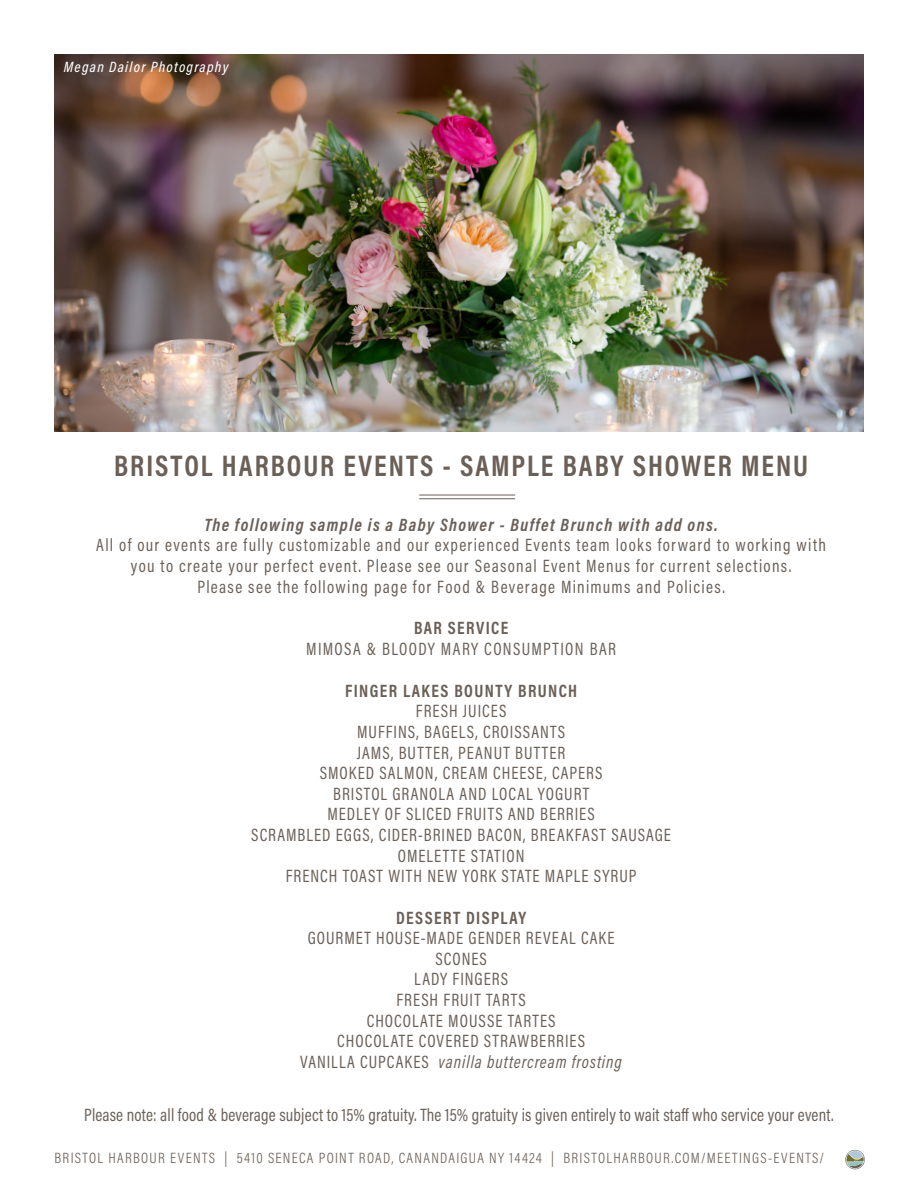
<style>
.page{position:relative;width:918px;height:1188px;background:#fff}
.page>*{position:absolute;margin:0;border:0;box-sizing:border-box;transform-origin:0 0}
.t1{font:700 30px "Acumin Pro Cond";letter-spacing:.07em;color:#6a6058;scale:.95 1}
.t2{font:18px/20.7px "Acumin Pro Cond";letter-spacing:.065em;color:#6a6058;text-align:center;scale:.95 1}
.t3{font:18px "Acumin Pro Cond";letter-spacing:.01em;color:#6a6058;scale:.95 1}
.t4{font:italic 700 18px "Acumin Pro Cond";letter-spacing:.085em;color:#6a6058;scale:.95 1}
.t5{font:700 18px "Acumin Pro Cond";letter-spacing:.08em;color:#6a6058;scale:.95 1}
.t6{font:italic 18px "Acumin Pro Cond";letter-spacing:.055em;color:#6a6058;scale:.95 1}
.t7{font:300 15px "Acumin Pro Cond";letter-spacing:.085em;color:#6a6058}
.t8{font:italic 500 15px "Acumin Pro Cond";letter-spacing:.085em;color:#fff}
.s1{font-style:normal}
</style>
<div class="page">
<svg style="left:845px;top:1150px;width:20px;height:19px"></svg>
<hr style="left:419px;top:495px;width:96px;height:1px;background:#6a6058">
<hr style="left:419px;top:498px;width:96px;height:1px;background:#6a6058">
<img style="left:54px;top:54px;width:810px;height:378px">
<p class="t8" style="left:64px;top:57px;width:166px">Megan Dailor Photography</p>
<p class="t1" style="left:114px;top:445px;width:732px">BRISTOL HARBOUR EVENTS - SAMPLE BABY SHOWER MENU</p>
<p class="t4" style="left:205px;top:513px;width:542px">The following sample is a Baby Shower - Buffet Brunch with add ons.</p>
<p class="t2" style="left:96px;top:534px;width:770px">All of our events are fully customizable and our experienced Events team looks forward to working with you to create your perfect event. Please see our Seasonal Event Menus for current selections.</p>
<p class="t2" style="left:197px;top:576px;width:557px">Please see the following page for Food &amp; Beverage Minimums and Policies.</p>
<p class="t5" style="left:414px;top:616px;width:101px">BAR SERVICE</p>
<p class="t2" style="left:306px;top:639px;width:328px">MIMOSA &amp; BLOODY MARY CONSUMPTION BAR</p>
<p class="t5" style="left:345px;top:679px;width:246px">FINGER LAKES BOUNTY BRUNCH</p>
<p class="t2" style="left:416px;top:700px;width:97px">FRESH JUICES</p>
<p class="t2" style="left:357px;top:721px;width:220px">MUFFINS, BAGELS, CROISSANTS</p>
<p class="t2" style="left:357px;top:742px;width:221px">JAMS, BUTTER, PEANUT BUTTER</p>
<p class="t2" style="left:320px;top:762px;width:299px">SMOKED SALMON, CREAM CHEESE, CAPERS</p>
<p class="t2" style="left:333px;top:783px;width:271px">BRISTOL GRANOLA AND LOCAL YOGURT</p>
<p class="t2" style="left:327px;top:804px;width:283px">MEDLEY OF SLICED FRUITS AND BERRIES</p>
<p class="t2" style="left:251px;top:824px;width:443px">SCRAMBLED EGGS, CIDER-BRINED BACON, BREAKFAST SAUSAGE</p>
<p class="t2" style="left:398px;top:845px;width:135px">OMELETTE STATION</p>
<p class="t2" style="left:286px;top:865px;width:371px">FRENCH TOAST WITH NEW YORK STATE MAPLE SYRUP</p>
<p class="t5" style="left:396px;top:906px;width:138px">DESSERT DISPLAY</p>
<p class="t2" style="left:308px;top:927px;width:324px">GOURMET HOUSE-MADE GENDER REVEAL CAKE</p>
<p class="t2" style="left:435px;top:948px;width:56px">SCONES</p>
<p class="t2" style="left:414px;top:969px;width:100px">LADY FINGERS</p>
<p class="t2" style="left:397px;top:989px;width:138px">FRESH FRUIT TARTS</p>
<p class="t2" style="left:367px;top:1010px;width:200px">CHOCOLATE MOUSSE TARTES</p>
<p class="t2" style="left:337px;top:1030px;width:262px">CHOCOLATE COVERED STRAWBERRIES</p>
<p class="t6" style="left:300px;top:1050px;width:340px"><span class="s1">VANILLA CUPCAKES</span> vanilla buttercream frosting</p>
<p class="t3" style="left:84px;top:1103px;width:790px">Please note: all food &amp; beverage subject to 15% gratuity. The 15% gratuity is given entirely to wait staff who service your event.</p>
<p class="t7" style="left:55px;top:1148px;width:771px">BRISTOL HARBOUR EVENTS | 5410 SENECA POINT ROAD, CANANDAIGUA NY 14424 | BRISTOLHARBOUR.COM/MEETINGS-EVENTS/</p>
</div>
